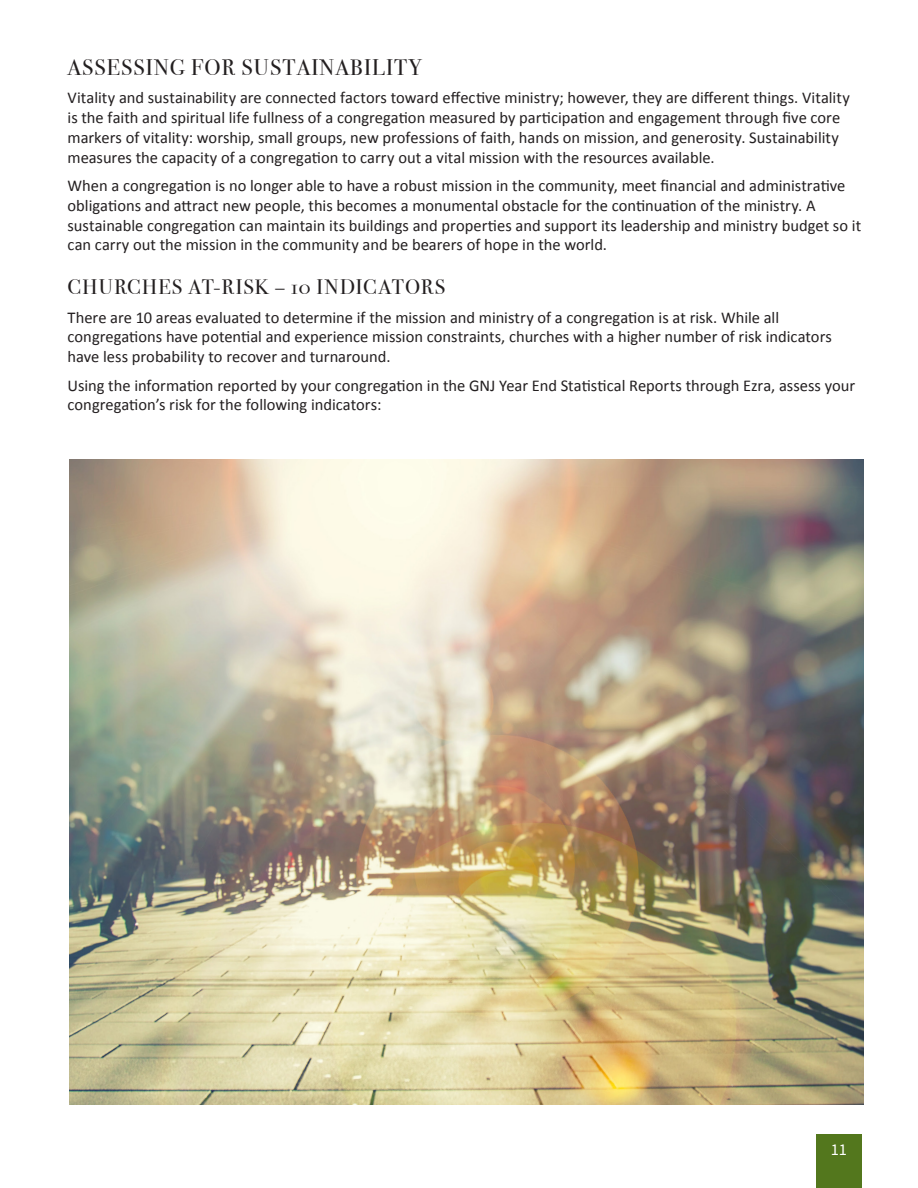
<style>
.page{position:relative;width:918px;height:1188px;background:#fff}
.page>*{position:absolute;margin:0;border:0;box-sizing:border-box;transform-origin:0 0}
._15_Bodoni_SubHeadin{font:22.5px "Bodoni Svty Two SCITCTT";letter-spacing:.05em;color:#231f20}
._8_Source_Sans_Pro{font:21px "Bodoni Svty Two SCITCTT";letter-spacing:.055em;color:#231f20}
._8_Source_Sans_Pro-2{font:16.5px/19.8px "Calibri";color:#231f20}
._15_Bodoni_SubHeadin-2{font:16.5px/19.8px "Calibri";color:#231f20}
._8_Source_Sans_Pro-3{font:16.5px "Source Sans Pro";color:#fff}
</style>
<div class="page">
<div style="left:816px;top:1134px;width:46px;height:54px;background:#53771d"></div>
<img style="left:70px;top:459px;width:794px;height:646px">
<p class="_15_Bodoni_SubHeadin" style="left:68px;top:54px;width:356px">ASSESSING FOR SUSTAINABILITY</p>
<p class="_8_Source_Sans_Pro-2" style="left:68px;top:88px;width:784px">Vitality and sustainability are connected factors toward effective ministry; however, they are different things. Vitality is the faith and spiritual life fullness of a congregation measured by participation and engagement through five core markers of vitality: worship, small groups, new professions of faith, hands on mission, and generosity. Sustainability measures the capacity of a congregation to carry out a vital mission with the resources available.</p>
<p class="_8_Source_Sans_Pro-2" style="left:68px;top:175px;width:795px">When a congregation is no longer able to have a robust mission in the community, meet financial and administrative obligations and attract new people, this becomes a monumental obstacle for the continuation of the ministry. A sustainable congregation can maintain its buildings and properties and support its leadership and ministry budget so it can carry out the mission in the community and be bearers of hope in the world.</p>
<p class="_8_Source_Sans_Pro" style="left:68px;top:275px;width:379px">CHURCHES AT-RISK – 10 INDICATORS</p>
<p class="_15_Bodoni_SubHeadin-2" style="left:68px;top:307px;width:766px">There are 10 areas evaluated to determine if the mission and ministry of a congregation is at risk. While all congregations have potential and experience mission constraints, churches with a higher number of risk indicators have less probability to recover and turnaround.</p>
<p class="_15_Bodoni_SubHeadin-2" style="left:68px;top:375px;width:789px">Using the information reported by your congregation in the GNJ Year End Statistical Reports through Ezra, assess your congregation’s risk for the following indicators:</p>
<p class="_8_Source_Sans_Pro-3" style="left:831px;top:1139px;width:18px">11</p>
</div>
